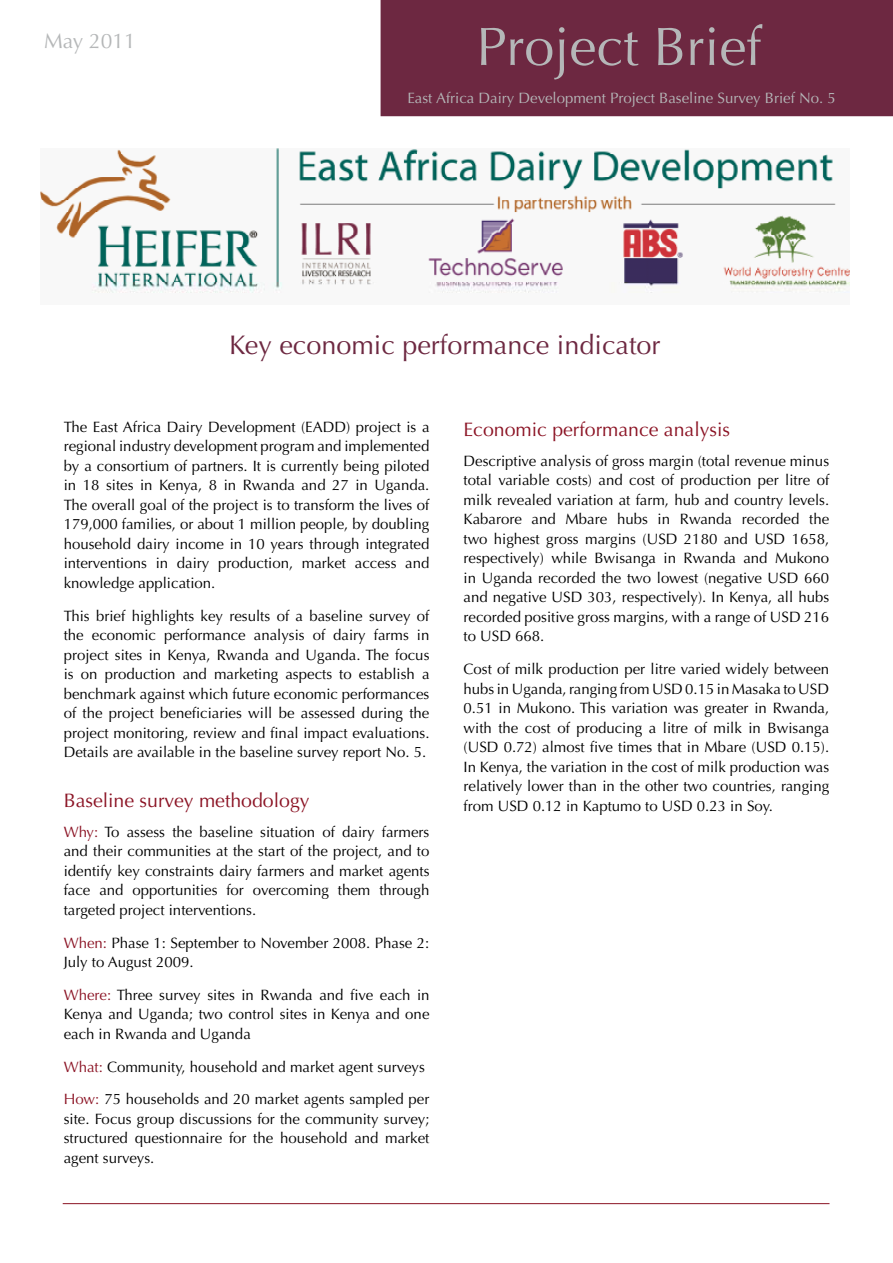
<style>
.page{position:relative;width:893px;height:1263px;background:#fff}
.page>*{position:absolute;margin:0;border:0;box-sizing:border-box;transform-origin:0 0}
.t1{font:54px "Optima";color:#b5b7b8}
.t2{font:27px "Optima";color:#6d2841}
.t3{font:21px "Optima";color:#b5b7b8}
.t4{font:19.5px "Optima";color:#8b1324}
.t5{font:15px/19.5px "Optima";color:#000;text-align:justify}
.t6{font:15px "Optima";color:#b5b7b8}
.s1{color:#8b1324}
</style>
<div class="page">
<hr style="left:63px;top:1203px;width:766px;height:1px;background:#8b1324">
<div style="left:381px;top:0;width:512px;height:116px;background:#6d2841"></div>
<img style="left:40px;top:148px;width:810px;height:145px">
<h3 class="t3" style="left:44px;top:29px;width:93px">May 2011</h3>
<h1 class="t1" style="left:476px;top:15px;width:287px">Project Brief</h1>
<p class="t6" style="left:407px;top:89px;width:430px">East Africa Dairy Development Project Baseline Survey Brief No. 5</p>
<h2 class="t2" style="left:229px;top:329px;width:433px">Key economic performance indicator</h2>
<p class="t5" style="left:64px;top:417px;width:367px">The East Africa Dairy Development (EADD) project is a regional industry development program and implemented by a consortium of partners. It is currently being piloted in 18 sites in Kenya, 8 in Rwanda and 27 in Uganda.<br>The overall goal of the project is to transform the lives of 179,000 families, or about 1 million people, by doubling household dairy income in 10 years through integrated interventions in dairy production, market access and knowledge application.</p>
<p class="t5" style="left:64px;top:606px;width:367px">This brief highlights key results of a baseline survey of the economic performance analysis of dairy farms in project sites in Kenya, Rwanda and Uganda. The focus is on production and marketing aspects to establish a benchmark against which future economic performances of the project beneficiaries will be assessed during the project monitoring, review and final impact evaluations.<br>Details are available in the baseline survey report No. 5.</p>
<h3 class="t4" style="left:64px;top:789px;width:247px">Baseline survey methodology</h3>
<p class="t5" style="left:64px;top:822px;width:367px"><span class="s1">Why:</span> To assess the baseline situation of dairy farmers and their communities at the start of the project, and to identify key constraints dairy farmers and market agents face and opportunities for overcoming them through targeted project interventions.</p>
<p class="t5" style="left:64px;top:933px;width:367px"><span class="s1">When:</span> Phase 1: September to November 2008. Phase 2:<br>July to August 2009.</p>
<p class="t5" style="left:64px;top:985px;width:367px"><span class="s1">Where:</span> Three survey sites in Rwanda and five each in Kenya and Uganda; two control sites in Kenya and one each in Rwanda and Uganda</p>
<p class="t5" style="left:64px;top:1050px;width:367px;line-height:32.7px"><span class="s1">What:</span> Community, household and market agent surveys<br><span class="s1">How:</span> 75 households and 20 market agents sampled per</p>
<p class="t5" style="left:64px;top:1109px;width:367px">site. Focus group discussions for the community survey; structured questionnaire for the household and market agent surveys.</p>
<h3 class="t4" style="left:463px;top:418px;width:268px">Economic performance analysis</h3>
<p class="t5" style="left:463px;top:451px;width:367px">Descriptive analysis of gross margin (total revenue minus total variable costs) and cost of production per litre of milk revealed variation at farm, hub and country levels.<br>Kabarore and Mbare hubs in Rwanda recorded the two highest gross margins (USD 2180 and USD 1658, respectively) while Bwisanga in Rwanda and Mukono in Uganda recorded the two lowest (negative USD 660 and negative USD 303, respectively). In Kenya, all hubs recorded positive gross margins, with a range of USD 216 to USD 668.</p>
<p class="t5" style="left:463px;top:659px;width:367px">Cost of milk production per litre varied widely between hubs in Uganda, ranging from USD 0.15 in Masaka to USD 0.51 in Mukono. This variation was greater in Rwanda, with the cost of producing a litre of milk in Bwisanga (USD 0.72) almost five times that in Mbare (USD 0.15).<br>In Kenya, the variation in the cost of milk production was relatively lower than in the other two countries, ranging from USD 0.12 in Kaptumo to USD 0.23 in Soy.</p>
</div>
